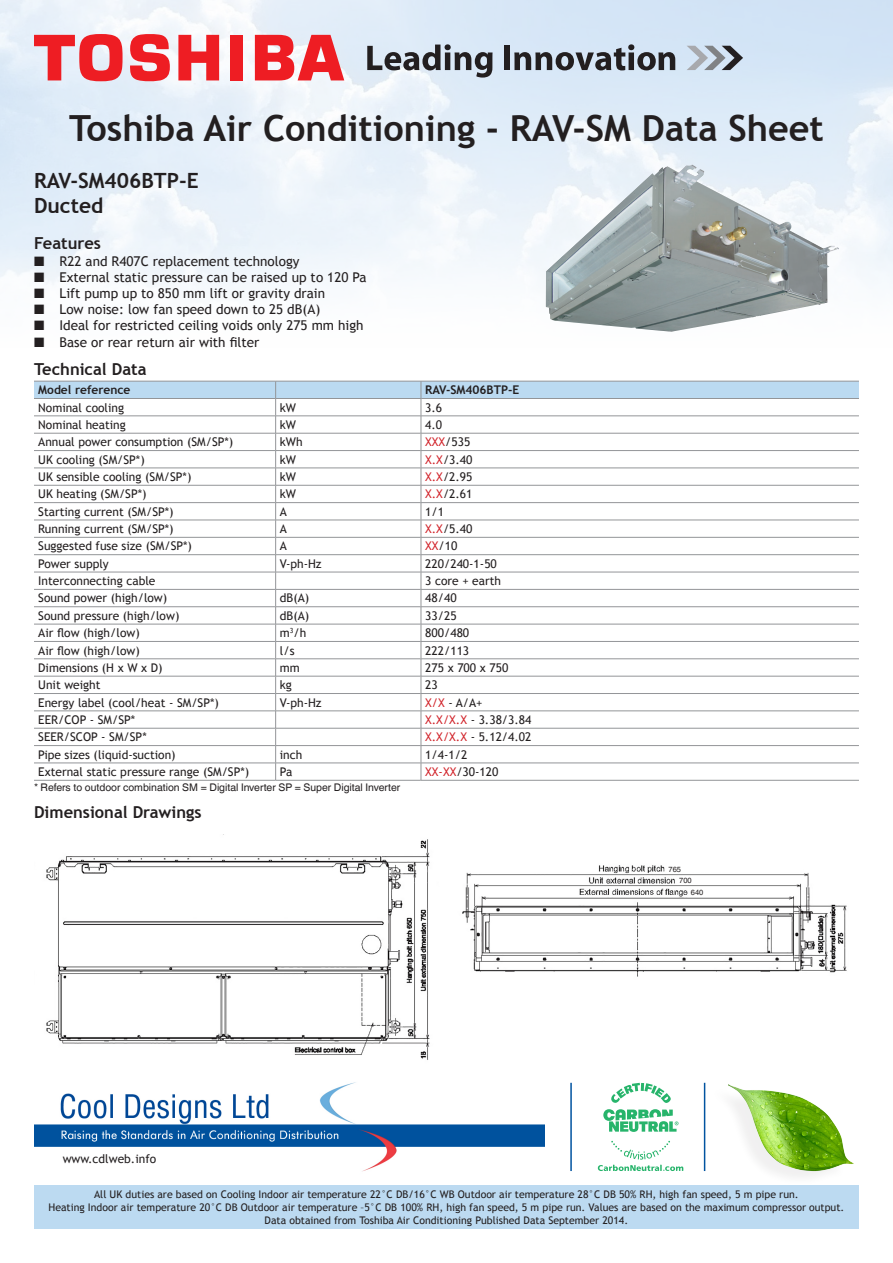
<style>
.page{position:relative;width:893px;height:1263px;background:#fff}
.page>*{position:absolute;margin:0;border:0;box-sizing:border-box;transform-origin:0 0}
.t1{font:700 36px "Trebuchet MS";color:#231f20}
.t2{font:700 21px/25.2px "Trebuchet MS";color:#231f20}
.t3{font:700 16.5px "Trebuchet MS";color:#231f20}
.t4{font:13.5px "Trebuchet MS";color:#231f20}
.Table_text{font:12px "Trebuchet MS";color:#231f20}
.Table_headings{font:700 12px "Trebuchet MS";color:#231f20}
.t5{font:10.5px/12.6px "Trebuchet MS";color:#231f20;text-align:center}
.Captions{font:10.5px "Helvetica Linotype";color:#231f20}
.Captions-2{font:7.5px "Helvetica Linotype";color:#231f20}
.s1{color:#d1232a}
</style>
<div class="page">
<img style="left:0;top:0;width:893px;height:307px">
<img style="left:34px;top:1082px;width:510px;height:90px">
<svg style="left:34px;top:34px;width:89px;height:47px;background:#ea7880"></svg>
<div style="left:230px;top:35px;width:13px;height:45px;background:#ee1d23"></div>
<svg style="left:178px;top:35px;width:41px;height:45px"></svg>
<svg style="left:255px;top:35px;width:89px;height:45px"></svg>
<svg style="left:130px;top:34px;width:40px;height:47px"></svg>
<svg style="left:687px;top:46px;width:56px;height:24px"></svg>
<svg style="left:367px;top:44px;width:126px;height:34px;background:#9da4ac"></svg>
<div style="left:504px;top:46px;width:6px;height:24px;background:#231f20"></div>
<svg style="left:514px;top:44px;width:161px;height:26px;background:#8d959f"></svg>
<div style="left:34px;top:1185px;width:825px;height:44px;background:#bcdaf1"></div>
<svg style="left:603px;top:1083px;width:75px;height:49px"></svg>
<svg style="left:598px;top:1165px;width:85px;height:6px"></svg>
<svg style="left:611px;top:1141px;width:59px;height:18px"></svg>
<hr style="left:570px;top:1083px;width:2px;height:88px;background:#0153a0">
<hr style="left:704px;top:1083px;width:1px;height:88px;background:#0153a0">
<div style="left:708px;top:1086px;width:140px;height:100px;background:#fff"></div>
<img style="left:729px;top:1084px;width:125px;height:91px">
<img style="left:46px;top:839px;width:384px;height:221px">
<hr style="left:421px;top:780px;width:438px;height:1px;background:#939598">
<hr style="left:34px;top:780px;width:242px;height:1px;background:#939598">
<hr style="left:276px;top:780px;width:145px;height:1px;background:#939598">
<svg style="left:34px;top:381px;width:825px;height:399px"></svg>
<img style="left:546px;top:165px;width:293px;height:167px">
<img style="left:462px;top:865px;width:385px;height:112px">
<h1 class="t1" style="left:69px;top:106px;width:756px">Toshiba Air Conditioning - RAV-SM Data Sheet</h1>
<h2 class="t2" style="left:34px;top:168px;width:166px">RAV-SM406BTP-E<br>Ducted</h2>
<h3 class="t3" style="left:34px;top:233px;width:69px">Features</h3>
<p class="t4" style="left:34px;top:252px;width:267px">■ R22 and R407C replacement technology</p>
<p class="t4" style="left:34px;top:269px;width:334px">■ External static pressure can be raised up to 120 Pa</p>
<p class="t4" style="left:34px;top:285px;width:293px">■ Lift pump up to 850 mm lift or gravity drain</p>
<p class="t4" style="left:34px;top:301px;width:288px">■ Low noise: low fan speed down to 25 dB(A)</p>
<p class="t4" style="left:34px;top:317px;width:331px">■ Ideal for restricted ceiling voids only 275 mm high</p>
<p class="t4" style="left:34px;top:333px;width:227px">■ Base or rear return air with filter</p>
<p class="t3" style="left:34px;top:359px;width:114px">Technical Data</p>
<p class="Table_headings" style="left:38px;top:382px;width:94px">Model reference</p>
<p class="Table_headings" style="left:425px;top:382px;width:96px">RAV-SM406BTP-E</p>
<p class="Table_text" style="left:38px;top:400px;width:87px">Nominal cooling</p>
<p class="Table_text" style="left:280px;top:400px;width:18px">kW</p>
<p class="Table_text" style="left:425px;top:400px;width:18px">3.6</p>
<p class="Table_text" style="left:38px;top:417px;width:89px">Nominal heating</p>
<p class="Table_text" style="left:280px;top:417px;width:18px">kW</p>
<p class="Table_text" style="left:425px;top:417px;width:18px">4.0</p>
<p class="Table_text" style="left:38px;top:434px;width:197px">Annual power consumption (SM/SP*)</p>
<p class="Table_text" style="left:280px;top:434px;width:24px">kWh</p>
<p class="Table_text" style="left:425px;top:434px;width:47px"><span class="s1">XXX</span>/535</p>
<p class="Table_text" style="left:38px;top:452px;width:108px">UK cooling (SM/SP*)</p>
<p class="Table_text" style="left:280px;top:452px;width:18px">kW</p>
<p class="Table_text" style="left:425px;top:452px;width:49px"><span class="s1">X.X</span>/3.40</p>
<p class="Table_text" style="left:38px;top:469px;width:155px">UK sensible cooling (SM/SP*)</p>
<p class="Table_text" style="left:280px;top:469px;width:18px">kW</p>
<p class="Table_text" style="left:425px;top:469px;width:49px"><span class="s1">X.X</span>/2.95</p>
<p class="Table_text" style="left:38px;top:486px;width:110px">UK heating (SM/SP*)</p>
<p class="Table_text" style="left:280px;top:486px;width:18px">kW</p>
<p class="Table_text" style="left:425px;top:486px;width:49px"><span class="s1">X.X</span>/2.61</p>
<p class="Table_text" style="left:38px;top:504px;width:137px">Starting current (SM/SP*)</p>
<p class="Table_text" style="left:280px;top:504px;width:9px">A</p>
<p class="Table_text" style="left:425px;top:504px;width:20px">1/1</p>
<p class="Table_text" style="left:38px;top:521px;width:137px">Running current (SM/SP*)</p>
<p class="Table_text" style="left:280px;top:521px;width:9px">A</p>
<p class="Table_text" style="left:425px;top:521px;width:49px"><span class="s1">X.X</span>/5.40</p>
<p class="Table_text" style="left:38px;top:539px;width:155px">Suggested fuse size (SM/SP*)</p>
<p class="Table_text" style="left:280px;top:539px;width:9px">A</p>
<p class="Table_text" style="left:425px;top:539px;width:34px"><span class="s1">XX</span>/10</p>
<p class="Table_text" style="left:38px;top:556px;width:72px">Power supply</p>
<p class="Table_text" style="left:280px;top:556px;width:43px">V-ph-Hz</p>
<p class="Table_text" style="left:425px;top:556px;width:73px">220/240-1-50</p>
<p class="Table_text" style="left:38px;top:573px;width:119px">Interconnecting cable</p>
<p class="Table_text" style="left:425px;top:573px;width:77px">3 core + earth</p>
<p class="Table_text" style="left:38px;top:591px;width:131px">Sound power (high/low)</p>
<p class="Table_text" style="left:280px;top:591px;width:31px">dB(A)</p>
<p class="Table_text" style="left:425px;top:591px;width:33px">48/40</p>
<p class="Table_text" style="left:38px;top:608px;width:143px">Sound pressure (high/low)</p>
<p class="Table_text" style="left:280px;top:608px;width:31px">dB(A)</p>
<p class="Table_text" style="left:425px;top:608px;width:33px">33/25</p>
<p class="Table_text" style="left:38px;top:625px;width:103px">Air flow (high/low)</p>
<p class="Table_text" style="left:280px;top:625px;width:28px">m<sup>3</sup>/h</p>
<p class="Table_text" style="left:425px;top:625px;width:46px">800/480</p>
<p class="Table_text" style="left:38px;top:643px;width:103px">Air flow (high/low)</p>
<p class="Table_text" style="left:280px;top:643px;width:16px">l/s</p>
<p class="Table_text" style="left:425px;top:643px;width:46px">222/113</p>
<p class="Table_text" style="left:38px;top:660px;width:126px">Dimensions (H x W x D)</p>
<p class="Table_text" style="left:280px;top:660px;width:21px">mm</p>
<p class="Table_text" style="left:425px;top:660px;width:85px">275 x 700 x 750</p>
<p class="Table_text" style="left:38px;top:677px;width:64px">Unit weight</p>
<p class="Table_text" style="left:280px;top:677px;width:14px">kg</p>
<p class="Table_text" style="left:425px;top:677px;width:14px">23</p>
<p class="Table_text" style="left:38px;top:695px;width:182px">Energy label (cool/heat - SM/SP*)</p>
<p class="Table_text" style="left:280px;top:695px;width:43px">V-ph-Hz</p>
<p class="Table_text" style="left:425px;top:695px;width:59px"><span class="s1">X/X</span> - A/A+</p>
<p class="Table_text" style="left:38px;top:712px;width:98px">EER/COP - SM/SP*</p>
<p class="Table_text" style="left:425px;top:712px;width:108px"><span class="s1">X.X/X.X</span> - 3.38/3.84</p>
<p class="Table_text" style="left:38px;top:729px;width:110px">SEER/SCOP - SM/SP*</p>
<p class="Table_text" style="left:425px;top:729px;width:108px"><span class="s1">X.X/X.X</span> - 5.12/4.02</p>
<p class="Table_text" style="left:38px;top:747px;width:139px">Pipe sizes (liquid-suction)</p>
<p class="Table_text" style="left:280px;top:747px;width:24px">inch</p>
<p class="Table_text" style="left:425px;top:747px;width:44px">1/4-1/2</p>
<p class="Table_text" style="left:38px;top:764px;width:212px">External static pressure range (SM/SP*)</p>
<p class="Table_text" style="left:280px;top:764px;width:14px">Pa</p>
<p class="Table_text" style="left:425px;top:764px;width:75px"><span class="s1">XX-XX</span>/30-120</p>
<p class="Captions" style="left:34px;top:781px;width:368px">* Refers to outdoor combination SM = Digital Inverter SP = Super Digital Inverter</p>
<h3 class="t3" style="left:34px;top:802px;width:169px">Dimensional Drawings</h3>
<p class="Captions-2" style="left:669px;top:865px;width:14px">765</p>
<p class="Captions-2" style="left:679px;top:876px;width:14px">700</p>
<p class="Captions-2" style="left:691px;top:887px;width:14px">640</p>
<p class="Table_text" style="left:63px;top:1151px;width:95px">www.cdlweb.info</p>
<p class="t5" style="left:49px;top:1188px;width:797px">All UK duties are based on Cooling Indoor air temperature 22°C DB/16°C WB Outdoor air temperature 28°C DB 50% RH, high fan speed, 5 m pipe run.<br>Heating Indoor air temperature 20°C DB Outdoor air temperature –5°C DB 100% RH, high fan speed, 5 m pipe run. Values are based on the maximum compressor output.<br>Data obtained from Toshiba Air Conditioning Published Data September 2014.</p>
</div>
